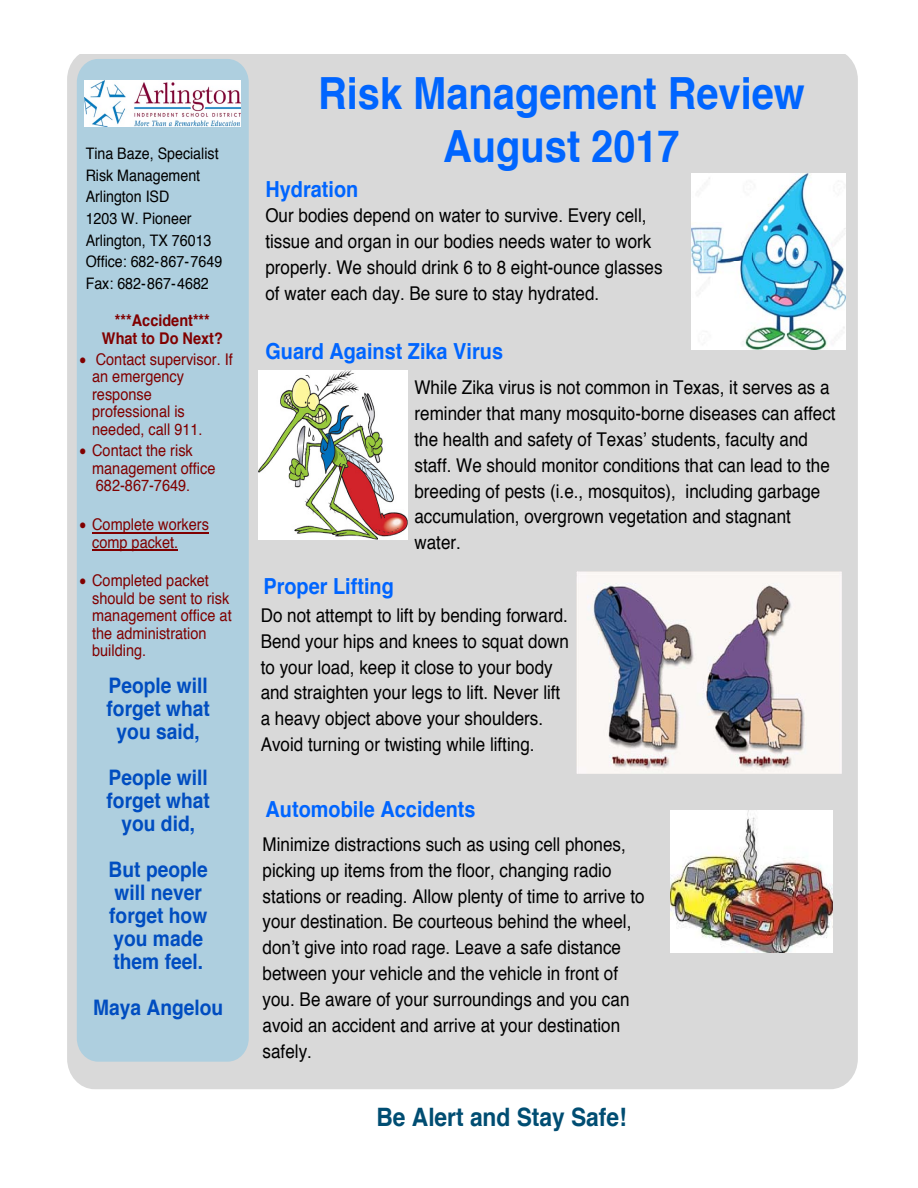
<style>
.page{position:relative;width:918px;height:1188px;background:#fff}
.page>*{position:absolute;margin:0;border:0;box-sizing:border-box;transform-origin:0 0}
.t1{font:700 44.4px/53.2px "Helvetica";color:#0065ff;text-align:center;scale:.9 1}
.t2{font:700 25.35px "Helvetica";color:#004d72;scale:.9 1}
.t3{font:700 22.05px "Helvetica";color:#0065ff;scale:.9 1}
.t4{font:700 21.3px/23px "Helvetica";color:#004dc0;text-align:center;scale:.9 1}
.t5{font:19.05px/26px "Helvetica";color:#000;scale:.9 1}
.t6{font:16.2px/17.5px "Helvetica";color:#800000;scale:.9 1}
.t7{font:700 16.2px/17.4px "Helvetica";color:#800000;text-align:center;scale:.9 1}
.t8{font:15.9px/21.6px "Helvetica";color:#000;scale:.9 1}
</style>
<div class="page">
<div style="left:67px;top:54px;width:791px;height:1035px;background:#d9d9d9"></div>
<div style="left:77px;top:59px;width:172px;height:1003px;background:#aecfdf"></div>
<hr style="left:93px;top:550px;width:85px;height:1px;background:#800000">
<hr style="left:92px;top:532px;width:117px;height:1px;background:#800000">
<img style="left:577px;top:572px;width:265px;height:201px">
<img style="left:670px;top:810px;width:162px;height:142px">
<img style="left:691px;top:173px;width:155px;height:176px">
<img style="left:258px;top:371px;width:149px;height:169px">
<img style="left:84px;top:80px;width:157px;height:47px">
<p class="t8" style="left:86px;top:143px;width:153px">Tina Baze, Specialist<br>Risk Management<br>Arlington ISD<br>1203 W. Pioneer<br>Arlington, TX 76013<br>Office: 682-867-7649<br>Fax: 682-867-4682</p>
<p class="t7" style="left:102px;top:312px;width:136px">***Accident***<br>What to Do Next?</p>
<p class="t6" style="left:92px;top:351px;width:158px;text-indent:-13px">• Contact supervisor. If an emergency response professional is needed, call 911.</p>
<p class="t6" style="left:92px;top:442px;width:139px;text-indent:-13px">• Contact the risk management office<br>682-867-7649.</p>
<p class="t6" style="left:92px;top:516px;width:131px;text-indent:-13px">• Complete workers comp packet.</p>
<p class="t6" style="left:92px;top:572px;width:157px;text-indent:-13px">• Completed packet should be sent to risk management office at the administration building.</p>
<p class="t4" style="left:107px;top:675px;width:116px">People will forget what you said,</p>
<p class="t4" style="left:107px;top:767px;width:116px">People will forget what you did,</p>
<p class="t4" style="left:109px;top:859px;width:112px;text-align:left">But people will never forget how you made them feel.</p>
<p class="t4" style="left:93px;top:996px;width:146px">Maya Angelou</p>
<h1 class="t1" style="left:318px;top:67px;width:542px">Risk Management Review<br>August 2017</h1>
<p class="t3" style="left:266px;top:172px;width:105px">Hydration</p>
<p class="t5" style="left:265px;top:203px;width:443px">Our bodies depend on water to survive. Every cell, tissue and organ in our bodies needs water to work properly. We should drink 6 to 8 eight-ounce glasses of water each day. Be sure to stay hydrated.</p>
<p class="t3" style="left:265px;top:333px;width:266px">Guard Against Zika Virus</p>
<p class="t5" style="left:414px;top:375px;width:470px">While Zika virus is not common in Texas, it serves as a reminder that many mosquito-borne diseases can affect the health and safety of Texas’ students, faculty and staff. We should monitor conditions that can lead to the breeding of pests (i.e., mosquitos), including garbage accumulation, overgrown vegetation and stagnant water.</p>
<p class="t3" style="left:264px;top:569px;width:146px">Proper Lifting</p>
<p class="t5" style="left:261px;top:603px;width:344px">Do not attempt to lift by bending forward.<br>Bend your hips and knees to squat down to your load, keep it close to your body and straighten your legs to lift. Never lift a heavy object above your shoulders.<br>Avoid turning or twisting while lifting.</p>
<p class="t3" style="left:266px;top:791px;width:235px">Automobile Accidents</p>
<p class="t5" style="left:263px;top:832px;width:426px">Minimize distractions such as using cell phones, picking up items from the floor, changing radio stations or reading. Allow plenty of time to arrive to your destination. Be courteous behind the wheel, don’t give into road rage. Leave a safe distance between your vehicle and the vehicle in front of you. Be aware of your surroundings and you can avoid an accident and arrive at your destination safely.</p>
<h2 class="t2" style="left:377px;top:1097px;width:280px">Be Alert and Stay Safe!</h2>
</div>
